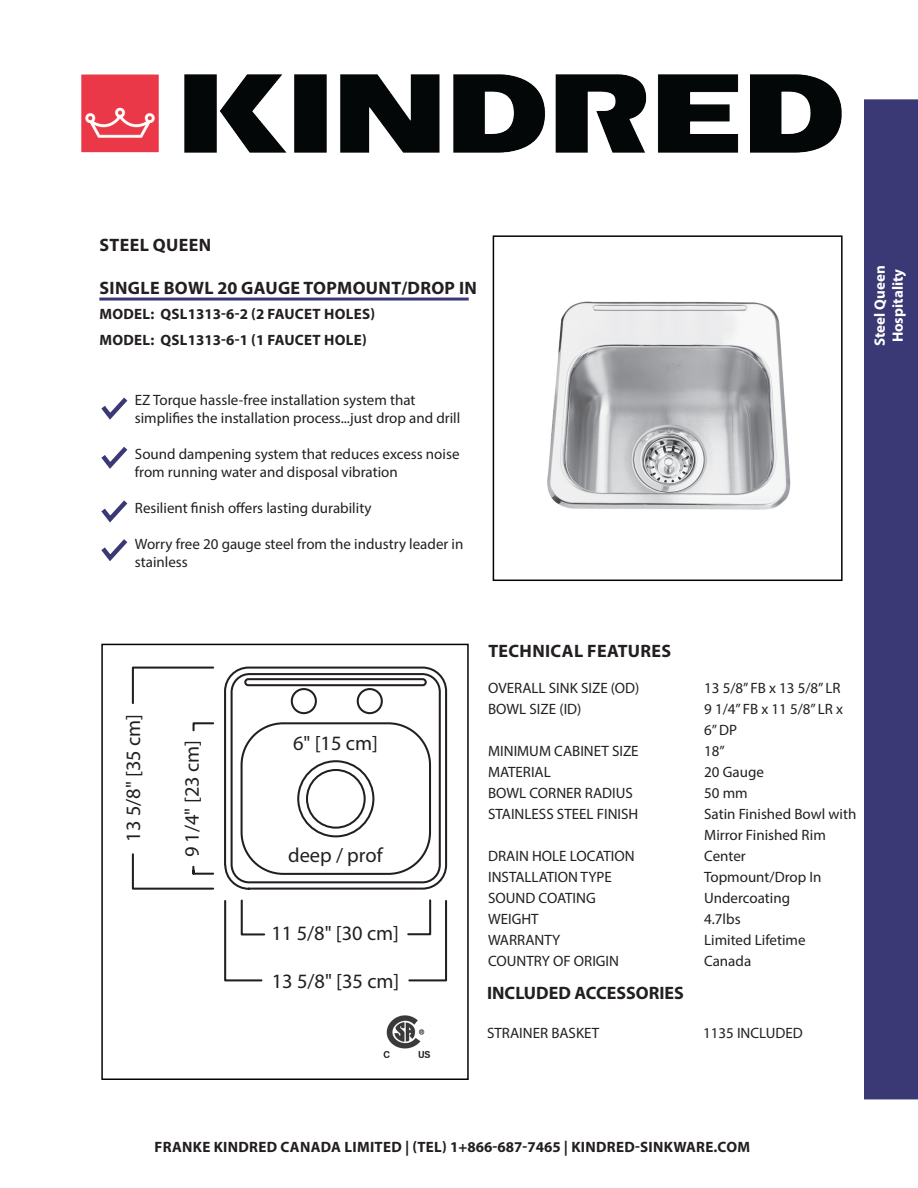
<style>
.page{position:relative;width:918px;height:1188px;background:#fff}
.page>*{position:absolute;margin:0;border:0;box-sizing:border-box;transform-origin:0 0}
.t1{font:20.4px "Myriad Pro";color:#231f20}
.t2{font:700 18px "Myriad Pro";letter-spacing:.02em;color:#231f20}
.t3{font:700 18px "Myriad Pro";color:#231f20}
.t4{font:15px/18px "Myriad Pro";color:#231f20}
.t5{font:700 15px/25.5px "Myriad Pro";letter-spacing:.02em;color:#231f20}
.t6{font:700 15px/18px "Myriad Pro";color:#fff}
</style>
<div class="page">
<div style="left:865px;top:100px;width:52px;height:999px;background:#3b3975"></div>
<div style="left:864px;top:99px;width:54px;height:1000px;border:2px solid #3b3975"></div>
<img style="left:81px;top:74px;width:761px;height:79px">
<svg style="left:101px;top:397px;width:27px;height:23px"></svg>
<svg style="left:101px;top:446px;width:27px;height:23px"></svg>
<svg style="left:101px;top:500px;width:27px;height:23px"></svg>
<hr style="left:99px;top:298px;width:370px;height:3px;background:#3b3975">
<div style="left:493px;top:235px;width:350px;height:346px;border:2px solid #040503"></div>
<div style="left:101px;top:644px;width:368px;height:436px;border:2px solid #040503"></div>
<svg style="left:131px;top:667px;width:316px;height:315px"></svg>
<svg style="left:223px;top:667px;width:224px;height:224px"></svg>
<img style="left:547px;top:301px;width:244px;height:209px">
<img style="left:383px;top:1015px;width:48px;height:42px">
<svg style="left:101px;top:539px;width:27px;height:22px"></svg>
<p class="t2" style="left:100px;top:233px;width:113px">STEEL QUEEN</p>
<p class="t2" style="left:100px;top:276px;width:379px">SINGLE BOWL 20 GAUGE TOPMOUNT/DROP IN</p>
<p class="t5" style="left:100px;top:301px;width:277px">MODEL: QSL1313-6-2 (2 FAUCET HOLES)<br>MODEL: QSL1313-6-1 (1 FAUCET HOLE)</p>
<p class="t4" style="left:135px;top:390px;width:282px">EZ Torque hassle-free installation system that</p>
<p class="t4" style="left:135px;top:408px;width:327px">simplifies the installation process...just drop and drill</p>
<p class="t4" style="left:135px;top:444px;width:326px">Sound dampening system that reduces excess noise from running water and disposal vibration</p>
<p class="t4" style="left:135px;top:498px;width:238px">Resilient finish offers lasting durability</p>
<p class="t4" style="left:135px;top:534px;width:330px">Worry free 20 gauge steel from the industry leader in stainless</p>
<p class="t6" style="left:870px;top:346px;width:82px;rotate:-90deg">Steel Queen<br>Hospitality</p>
<p class="t1" style="left:121px;top:842px;width:129px;rotate:-90deg">13 5/8" [35 cm]</p>
<p class="t1" style="left:179px;top:857px;width:119px;rotate:-90deg">9 1/4" [23 cm]</p>
<p class="t1" style="left:293px;top:730px;width:86px">6" [15 cm]</p>
<p class="t1" style="left:288px;top:843px;width:96px">deep / prof</p>
<p class="t1" style="left:271px;top:921px;width:129px">11 5/8" [30 cm]</p>
<p class="t1" style="left:272px;top:968px;width:129px">13 5/8" [35 cm]</p>
<p class="t2" style="left:488px;top:639px;width:184px">TECHNICAL FEATURES</p>
<p class="t4" style="left:488px;top:679px;width:153px">OVERALL SINK SIZE (OD)</p>
<p class="t4" style="left:704px;top:679px;width:138px">13 5/8” FB x 13 5/8” LR</p>
<p class="t4" style="left:488px;top:700px;width:95px">BOWL SIZE (ID)</p>
<p class="t4" style="left:704px;top:698px;width:140px;line-height:21px">9 1/4” FB x 11 5/8” LR x<br>6” DP</p>
<p class="t4" style="left:488px;top:742px;width:152px">MINIMUM CABINET SIZE</p>
<p class="t4" style="left:704px;top:742px;width:22px">18”</p>
<p class="t4" style="left:488px;top:763px;width:64px">MATERIAL</p>
<p class="t4" style="left:704px;top:763px;width:61px">20 Gauge</p>
<p class="t4" style="left:488px;top:784px;width:146px">BOWL CORNER RADIUS</p>
<p class="t4" style="left:704px;top:784px;width:45px">50 mm</p>
<p class="t4" style="left:488px;top:805px;width:152px">STAINLESS STEEL FINISH</p>
<p class="t4" style="left:704px;top:805px;width:154px">Satin Finished Bowl with</p>
<p class="t4" style="left:704px;top:826px;width:123px">Mirror Finished Rim</p>
<p class="t4" style="left:488px;top:847px;width:148px">DRAIN HOLE LOCATION</p>
<p class="t4" style="left:704px;top:847px;width:43px">Center</p>
<p class="t4" style="left:488px;top:868px;width:125px">INSTALLATION TYPE</p>
<p class="t4" style="left:704px;top:868px;width:119px">Topmount/Drop In</p>
<p class="t4" style="left:488px;top:889px;width:109px">SOUND COATING</p>
<p class="t4" style="left:704px;top:889px;width:87px">Undercoating</p>
<p class="t4" style="left:488px;top:910px;width:52px">WEIGHT</p>
<p class="t4" style="left:704px;top:910px;width:38px">4.7lbs</p>
<p class="t4" style="left:488px;top:931px;width:74px">WARRANTY</p>
<p class="t4" style="left:704px;top:931px;width:103px">Limited Lifetime</p>
<p class="t4" style="left:488px;top:952px;width:132px">COUNTRY OF ORIGIN</p>
<p class="t4" style="left:704px;top:952px;width:49px">Canada</p>
<p class="t3" style="left:487px;top:981px;width:198px">INCLUDED ACCESSORIES</p>
<p class="t4" style="left:487px;top:1024px;width:114px">STRAINER BASKET</p>
<p class="t4" style="left:703px;top:1024px;width:101px">1135 INCLUDED</p>
<p class="t5" style="left:155px;top:1133px;width:597px">FRANKE KINDRED CANADA LIMITED | (TEL) 1+866-687-7465 | KINDRED-SINKWARE.COM</p>
</div>
